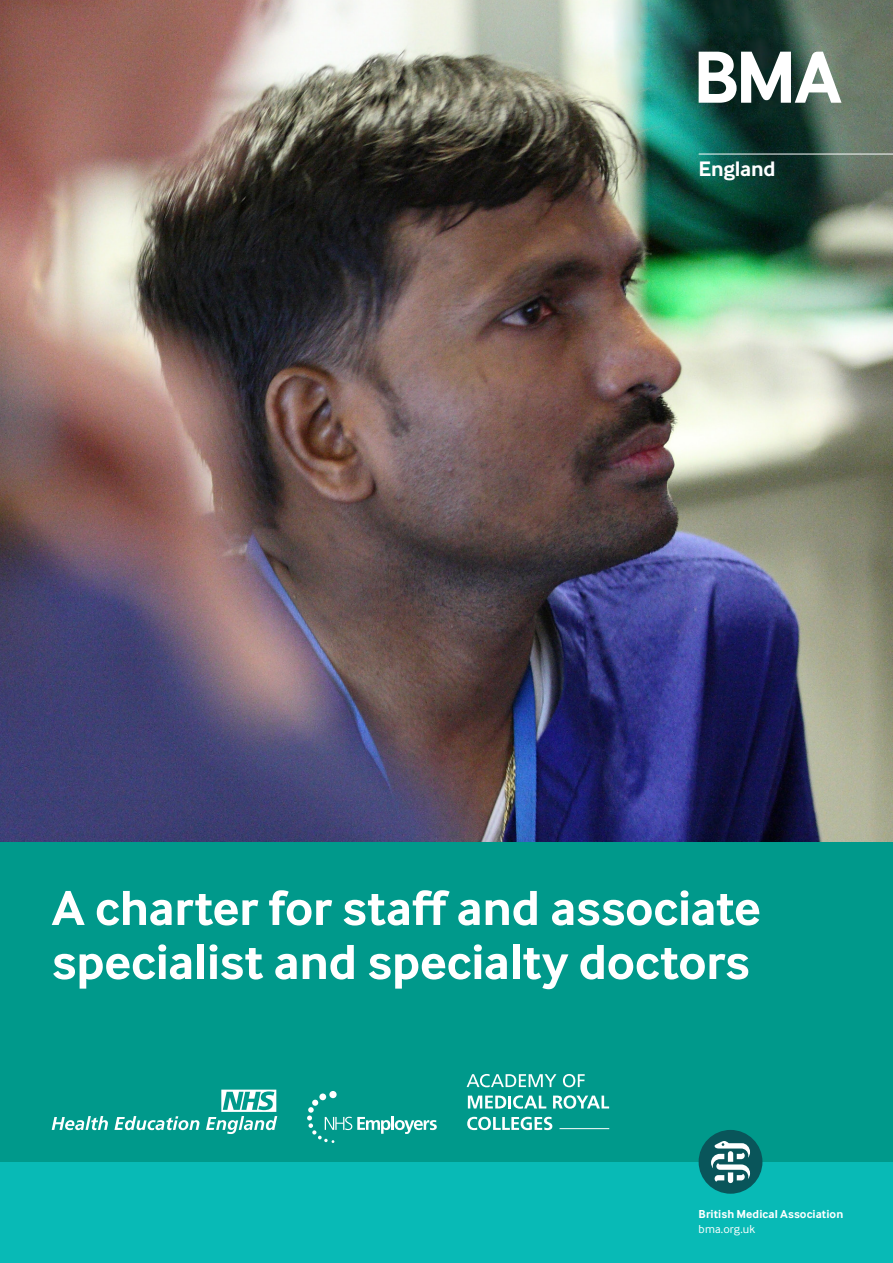
<style>
.page{position:relative;width:893px;height:1263px;background:#fff}
.page>*{position:absolute;margin:0;border:0;box-sizing:border-box;transform-origin:0 0}
.t1{font:700 51px/54px "Inter Face";letter-spacing:-.005em;color:#fff}
.t2{font:700 21.75px "Inter Face";letter-spacing:-.015em;color:#fff}
.t3{font:700 12px "Inter Face";letter-spacing:.01em;color:#fff}
.t4{font:12px "Inter Face";letter-spacing:.01em;color:#fff}
</style>
<div class="page">
<img style="left:0;top:0;width:892px;height:843px">
<div style="left:0;top:843px;width:892px;height:318px;background:#00998b"></div>
<div style="left:0;top:1161px;width:892px;height:102px;background:#08bab6"></div>
<svg style="left:698px;top:52px;width:143px;height:51px"></svg>
<div style="left:698px;top:1130px;width:64px;height:63px;background:#09555a;border-radius:50%"></div>
<svg style="left:711px;top:1141px;width:38px;height:42px"></svg>
<hr style="left:698px;top:154px;width:194px;height:1px;background:#fff">
<svg style="left:52px;top:1116px;width:56px;height:14px"></svg>
<svg style="left:114px;top:1116px;width:85px;height:14px"></svg>
<svg style="left:206px;top:1089px;width:71px;height:45px"></svg>
<svg style="left:307px;top:1099px;width:129px;height:44px"></svg>
<div style="left:319px;top:1093px;width:7px;height:7px;background:#fff;border-radius:50%"></div>
<div style="left:329px;top:1091px;width:7px;height:7px;background:#fff;border-radius:50%"></div>
<svg style="left:466px;top:1074px;width:90px;height:13px"></svg>
<svg style="left:562px;top:1074px;width:22px;height:13px"></svg>
<svg style="left:467px;top:1095px;width:79px;height:13px"></svg>
<svg style="left:553px;top:1095px;width:56px;height:13px"></svg>
<svg style="left:467px;top:1116px;width:85px;height:14px"></svg>
<hr style="left:559px;top:1128px;width:50px;height:1px;background:#fff">
<p class="t2" style="left:698px;top:156px;width:79px">England</p>
<p class="t1" style="left:52px;top:881px;width:710px">A charter for staff and associate specialist and specialty doctors</p>
<p class="t3" style="left:698px;top:1206px;width:146px">British Medical Association</p>
<p class="t4" style="left:698px;top:1221px;width:58px">bma.org.uk</p>
</div>
